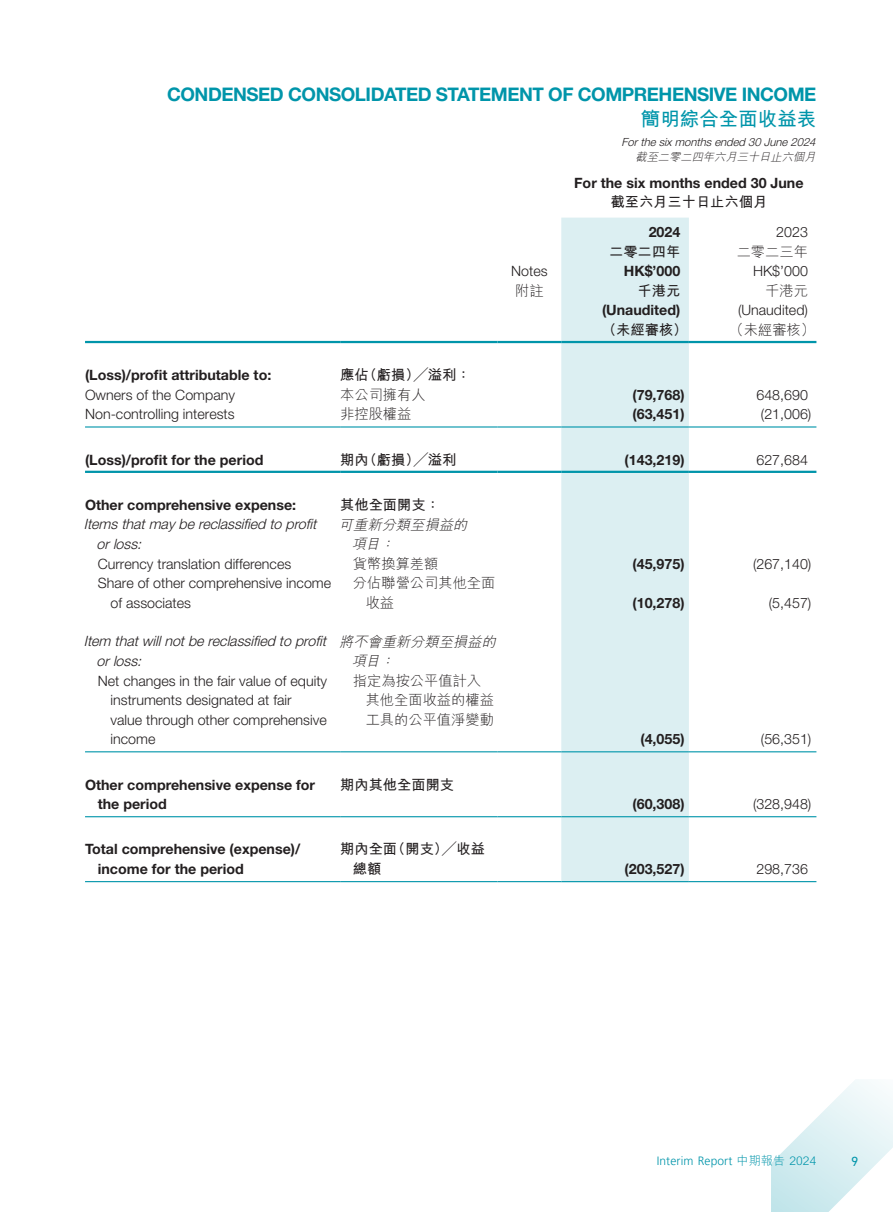
<style>
.page{position:relative;width:893px;height:1212px;background:#fff}
.page>*{position:absolute;margin:0;border:0;box-sizing:border-box;transform-origin:0 0}
.t1{font:700 19.5px "M Hei HK";color:#0095aa}
.t2{font:700 18.75px "Helvetica Neue LT Pro";letter-spacing:-.025em;color:#0095aa}
.t3{font:300 14.25px/19.5px "Helvetica Neue LT Pro";color:#231f20}
.t4{font:700 14.25px/19.5px "Helvetica Neue LT Pro";color:#231f20}
.t5{font:italic 300 14.25px/19.5px "Helvetica Neue LT Pro";color:#231f20}
.t6{font:700 14.25px/19.5px "M Hei HK";color:#231f20}
.t7{font:300 14.25px/19.5px "M Hei HK";color:#231f20}
.t8{font:italic 300 14.25px/19.5px "M Hei HK";color:#231f20}
.t9{font:13.5px "DIN Next LT Pro";color:#0095aa}
.t10{font:300 12px "Frutiger LT Pro";letter-spacing:.01em;color:#0095aa}
.t11{font:italic 300 11.25px "Helvetica Neue LT Pro";color:#231f20}
.t12{font:italic 300 11.25px "M Hei HK";color:#231f20}
.s1{font-family:"M Hei HK"}
</style>
<div class="page">
<svg style="left:771px;top:1080px;width:122px;height:132px"></svg>
<div style="left:561px;top:218px;width:128px;height:663px;background:#dceff2"></div>
<hr style="left:85px;top:341px;width:255px;height:2px;background:#0095aa">
<hr style="left:340px;top:341px;width:157px;height:2px;background:#0095aa">
<hr style="left:497px;top:341px;width:64px;height:2px;background:#0095aa">
<hr style="left:561px;top:341px;width:128px;height:2px;background:#0095aa">
<hr style="left:689px;top:341px;width:127px;height:2px;background:#0095aa">
<hr style="left:85px;top:426px;width:255px;height:1px;background:#0095aa">
<hr style="left:340px;top:426px;width:157px;height:1px;background:#0095aa">
<hr style="left:497px;top:426px;width:64px;height:1px;background:#0095aa">
<hr style="left:561px;top:426px;width:128px;height:1px;background:#0095aa">
<hr style="left:689px;top:426px;width:127px;height:1px;background:#0095aa">
<hr style="left:85px;top:471px;width:255px;height:2px;background:#0095aa">
<hr style="left:340px;top:471px;width:157px;height:2px;background:#0095aa">
<hr style="left:497px;top:471px;width:64px;height:2px;background:#0095aa">
<hr style="left:561px;top:471px;width:128px;height:2px;background:#0095aa">
<hr style="left:689px;top:471px;width:127px;height:2px;background:#0095aa">
<hr style="left:85px;top:751px;width:255px;height:1px;background:#0095aa">
<hr style="left:340px;top:751px;width:157px;height:1px;background:#0095aa">
<hr style="left:497px;top:751px;width:64px;height:1px;background:#0095aa">
<hr style="left:561px;top:751px;width:128px;height:1px;background:#0095aa">
<hr style="left:689px;top:751px;width:127px;height:1px;background:#0095aa">
<hr style="left:85px;top:816px;width:255px;height:1px;background:#0095aa">
<hr style="left:340px;top:816px;width:157px;height:1px;background:#0095aa">
<hr style="left:497px;top:816px;width:64px;height:1px;background:#0095aa">
<hr style="left:561px;top:816px;width:128px;height:1px;background:#0095aa">
<hr style="left:689px;top:816px;width:127px;height:1px;background:#0095aa">
<hr style="left:85px;top:881px;width:255px;height:1px;background:#0095aa">
<hr style="left:340px;top:881px;width:157px;height:1px;background:#0095aa">
<hr style="left:497px;top:881px;width:64px;height:1px;background:#0095aa">
<hr style="left:561px;top:881px;width:128px;height:1px;background:#0095aa">
<hr style="left:689px;top:881px;width:127px;height:1px;background:#0095aa">
<h2 class="t2" style="left:167px;top:83px;width:651px">CONDENSED CONSOLIDATED STATEMENT OF COMPREHENSIVE INCOME</h2>
<h1 class="t1" style="left:641px;top:104px;width:177px">簡明綜合全面收益表</h1>
<p class="t11" style="left:621px;top:135px;width:199px">Forthe sixmonthsended 30 June 2024</p>
<p class="t12" style="left:635px;top:149px;width:185px">截至二零二四年六月三十日止六個月</p>
<p class="t4" style="left:574px;top:173px;width:231px">For the six months ended 30 June</p>
<p class="t6" style="left:610px;top:191px;width:158px">截至六月三十日止六個月</p>
<p class="t4" style="left:649px;top:222px;width:33px">2024</p>
<p class="t3" style="left:776px;top:222px;width:33px">2023</p>
<p class="t6" style="left:609px;top:241px;width:73px">二零二四年</p>
<p class="t7" style="left:737px;top:241px;width:73px">二零二三年</p>
<p class="t3" style="left:511px;top:261px;width:38px">Notes</p>
<p class="t4" style="left:624px;top:261px;width:58px">HK$’000</p>
<p class="t3" style="left:753px;top:261px;width:56px">HK$’000</p>
<p class="t7" style="left:515px;top:280px;width:30px">附註</p>
<p class="t6" style="left:638px;top:280px;width:44px">千港元</p>
<p class="t7" style="left:765px;top:280px;width:44px">千港元</p>
<p class="t4" style="left:602px;top:300px;width:80px">(Unaudited)</p>
<p class="t3" style="left:738px;top:300px;width:71px">(Unaudited)</p>
<p class="t6" style="left:602px;top:319px;width:87px">（未經審核）</p>
<p class="t7" style="left:730px;top:319px;width:87px">（未經審核）</p>
<p class="t4" style="left:85px;top:365px;width:188px">(Loss)/profit attributable to:</p>
<p class="t6" style="left:340px;top:364px;width:132px">應佔（虧損）╱溢利：</p>
<p class="t3" style="left:85px;top:385px;width:151px">Owners of the Company</p>
<p class="t7" style="left:340px;top:384px;width:87px">本公司擁有人</p>
<p class="t4" style="left:633px;top:385px;width:54px">(79,768)</p>
<p class="t3" style="left:756px;top:385px;width:53px">648,690</p>
<p class="t3" style="left:85px;top:404px;width:151px">Non-controlling interests</p>
<p class="t7" style="left:340px;top:404px;width:73px">非控股權益</p>
<p class="t4" style="left:633px;top:404px;width:54px">(63,451)</p>
<p class="t3" style="left:761px;top:404px;width:52px">(21,006)</p>
<p class="t4" style="left:85px;top:450px;width:180px">(Loss)/profit for the period</p>
<p class="t6" style="left:340px;top:449px;width:118px">期內（虧損）╱溢利</p>
<p class="t4" style="left:625px;top:450px;width:61px">(143,219)</p>
<p class="t3" style="left:756px;top:450px;width:53px">627,684</p>
<p class="t4" style="left:85px;top:495px;width:213px">Other comprehensive expense:</p>
<p class="t6" style="left:340px;top:494px;width:101px">其他全面開支：</p>
<p class="t5" style="left:97px;top:514px;width:225px;text-indent:-13px">Itemsthatmay be reclassified to profit orloss:</p>
<p class="t8" style="left:352px;top:514px;width:121px;text-indent:-13px">可重新分類至損益的項目：</p>
<p class="t3" style="left:98px;top:553px;width:195px">Currency translation differences</p>
<p class="t7" style="left:353px;top:553px;width:87px">貨幣換算差額</p>
<p class="t4" style="left:633px;top:553px;width:54px">(45,975)</p>
<p class="t3" style="left:753px;top:553px;width:60px">(267,140)</p>
<p class="t3" style="left:111px;top:573px;width:222px;text-indent:-13px">Share of other comprehensive income of associates</p>
<p class="t7" style="left:366px;top:573px;width:131px;text-indent:-13px">分佔聯營公司其他全面收益</p>
<p class="t4" style="left:633px;top:592px;width:54px">(10,278)</p>
<p class="t3" style="left:769px;top:592px;width:44px">(5,457)</p>
<p class="t5" style="left:97px;top:631px;width:235px;text-indent:-13px">Item thatwillnotbe reclassified to profit orloss:</p>
<p class="t8" style="left:352px;top:631px;width:150px;text-indent:-13px">將不會重新分類至損益的項目：</p>
<p class="t3" style="left:111px;top:670px;width:218px;text-indent:-13px">Net changes in the fair value of equity instruments designated at fair<br>value through other comprehensive income</p>
<p class="t7" style="left:366px;top:670px;width:130px;text-indent:-13px">指定為按公平值計入其他全面收益的權益工具的公平值淨變動</p>
<p class="t4" style="left:98px;top:774px;width:219px;text-indent:-13px">Other comprehensive expense for the period</p>
<p class="t6" style="left:340px;top:774px;width:115px">期內其他全面開支</p>
<p class="t4" style="left:98px;top:839px;width:204px;text-indent:-13px">Total comprehensive (expense)/ income for the period</p>
<p class="t6" style="left:353px;top:838px;width:134px;text-indent:-13px">期內全面（開支）╱收益總額</p>
<p class="t4" style="left:640px;top:729px;width:46px">(4,055)</p>
<p class="t3" style="left:761px;top:729px;width:52px">(56,351)</p>
<p class="t4" style="left:633px;top:794px;width:54px">(60,308)</p>
<p class="t3" style="left:753px;top:794px;width:60px">(328,948)</p>
<p class="t4" style="left:625px;top:859px;width:61px">(203,527)</p>
<p class="t3" style="left:756px;top:859px;width:53px">298,736</p>
<p class="t10" style="left:657px;top:1154px;width:161px">Interim Report <span class="s1">中期報告 2024</span></p>
<p class="t9" style="left:851px;top:1153px;width:9px">9</p>
</div>
